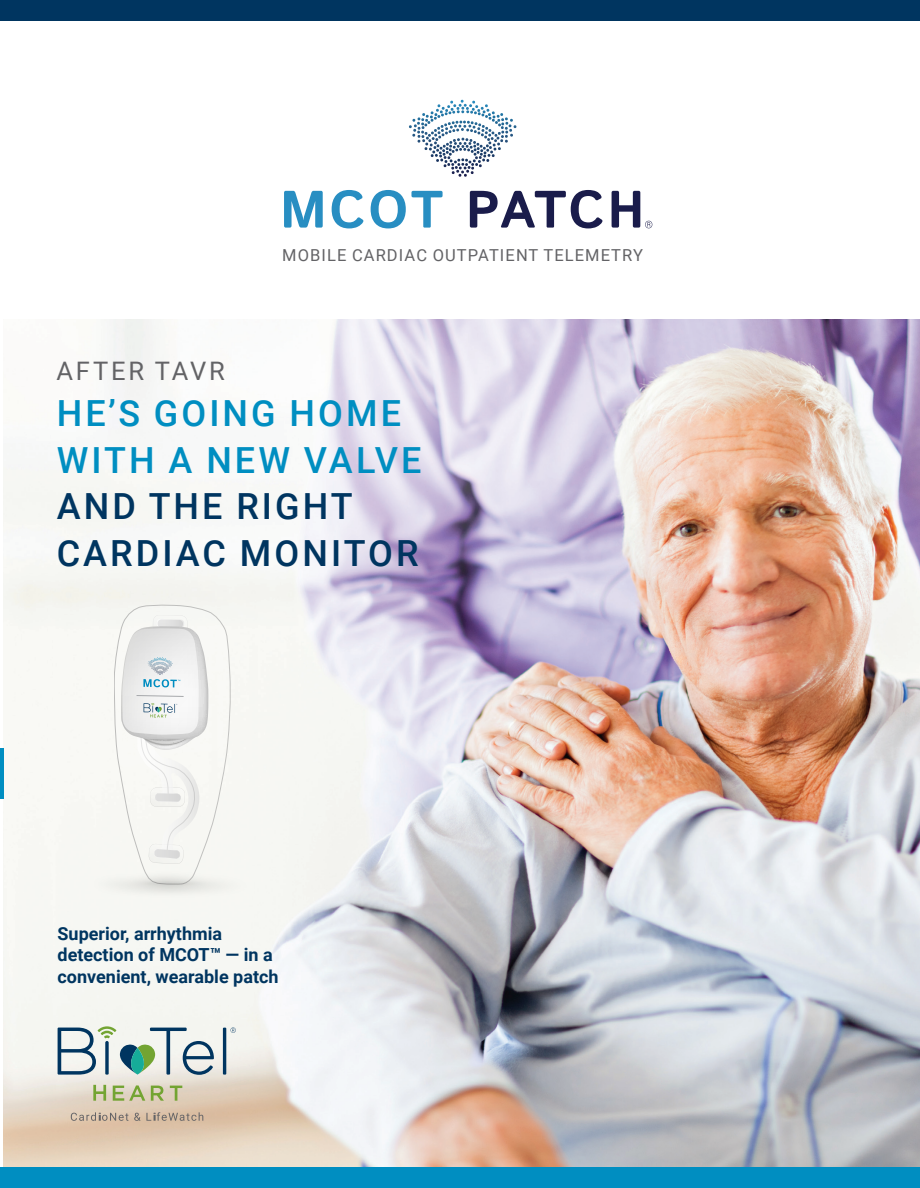
<style>
.page{position:relative;width:920px;height:1188px;background:#fff}
.page>*{position:absolute;margin:0;border:0;box-sizing:border-box;transform-origin:0 0}
.t1{font:500 36px/46.5px "Roboto";letter-spacing:.085em;color:#008ec1}
.t2{font:25.5px "Roboto";letter-spacing:.11em;color:#636366}
.t3{font:700 18px/21.6px "Roboto";color:#003560}
.t4{font:16.5px "Roboto";letter-spacing:.065em;color:#636366}
.s1{color:#003560}
</style>
<div class="page">
<img style="left:4px;top:320px;width:916px;height:848px">
<div style="left:0;top:0;width:920px;height:20px;background:#003560"></div>
<div style="left:0;top:1168px;width:920px;height:20px;background:#008ec1"></div>
<svg style="left:114px;top:605px;width:116px;height:238px"></svg>
<img style="left:76px;top:843px;width:184px;height:73px">
<svg style="left:93px;top:1085px;width:13px;height:16px"></svg>
<svg style="left:113px;top:1085px;width:32px;height:16px"></svg>
<svg style="left:151px;top:1086px;width:13px;height:15px"></svg>
<svg style="left:170px;top:1086px;width:12px;height:15px"></svg>
<hr style="left:223px;top:1028px;width:3px;height:47px;background:#003560">
<svg style="left:58px;top:1026px;width:156px;height:49px"></svg>
<svg style="left:125px;top:1048px;width:25px;height:27px"></svg>
<svg style="left:71px;top:1112px;width:57px;height:9px"></svg>
<svg style="left:134px;top:1112px;width:69px;height:9px"></svg>
<svg style="left:230px;top:1027px;width:6px;height:6px"></svg>
<hr style="left:0;top:748px;width:4px;height:51px;background:#008ec1">
<svg style="left:409px;top:100px;width:108px;height:77px"></svg>
<svg style="left:284px;top:191px;width:39px;height:37px"></svg>
<svg style="left:332px;top:190px;width:32px;height:38px"></svg>
<svg style="left:371px;top:190px;width:71px;height:38px"></svg>
<svg style="left:470px;top:190px;width:133px;height:38px"></svg>
<svg style="left:611px;top:191px;width:41px;height:37px"></svg>
<p class="t4" style="left:282px;top:243px;width:362px">MOBILE CARDIAC OUTPATIENT TELEMETRY</p>
<p class="t2" style="left:57px;top:353px;width:170px">AFTER TAVR</p>
<p class="t1" style="left:57px;top:389px;width:366px">HE’S GOING HOME<br>WITH A NEW VALVE<br><span class="s1">AND THE RIGHT<br>CARDIAC MONITOR</span></p>
<p class="t3" style="left:58px;top:922px;width:222px">Superior, arrhythmia detection of MCOT™ — in a convenient, wearable patch</p>
</div>
